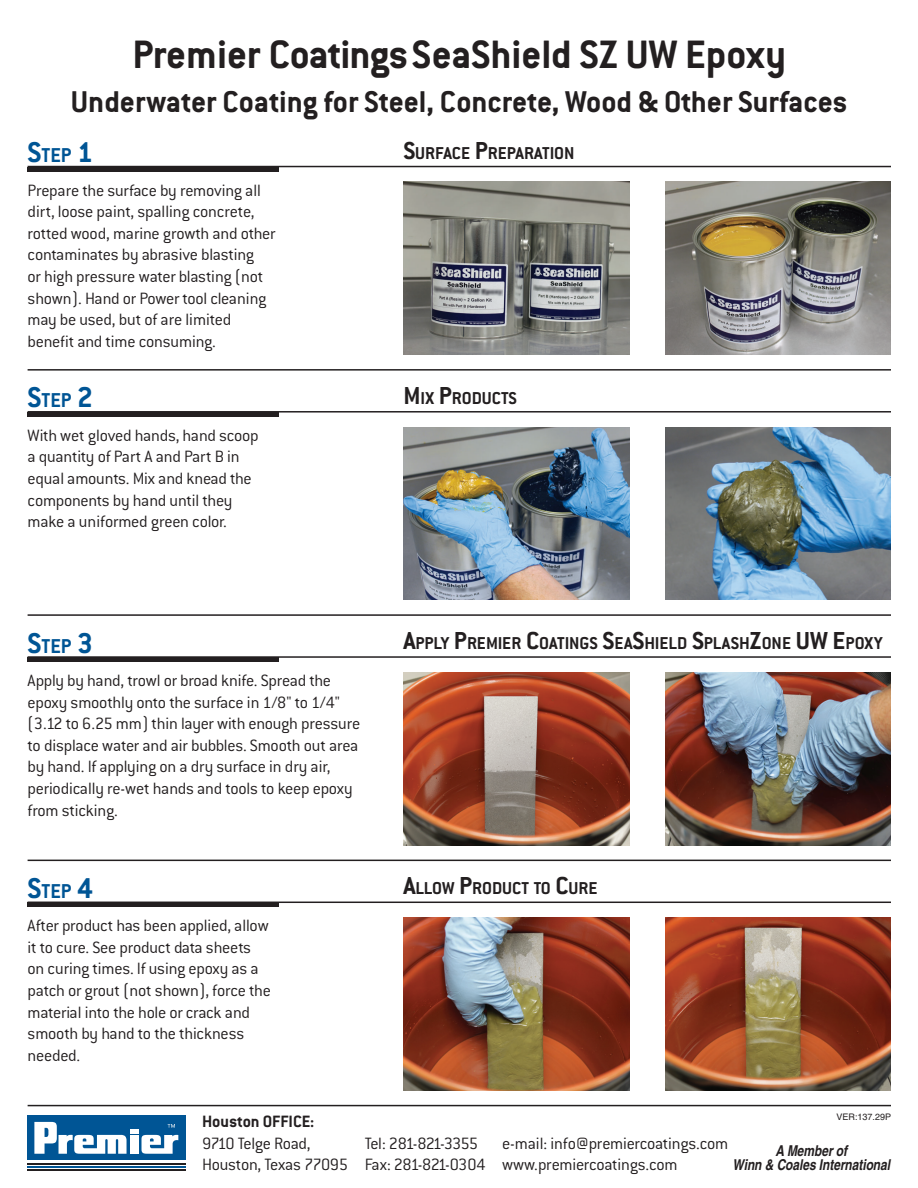
<style>
.page{position:relative;width:918px;height:1188px;background:#fff}
.page>*{position:absolute;margin:0;border:0;box-sizing:border-box;transform-origin:0 0}
.t1{font:700 43.5px "Conduit ITC";color:#231f20}
.t2{font:700 33px "Conduit ITC";color:#231f20}
.t3{font:700 22.05px "Conduit ITC";color:#005595}
.t4{font:700 18.9px "Conduit ITC";color:#231f20}
.t5{font:300 18px/21.6px "Conduit ITC";letter-spacing:-.015em;color:#231f20}
.t6{font:300 18px/21.6px "Conduit ITC";letter-spacing:-.04em;color:#231f20}
.t7{font:700 18px "Conduit ITC";color:#231f20}
.t8{font:italic 700 15px "Helvetica";letter-spacing:-.005em;color:#231f20;scale:.8 1}
.t9{font:9px "Helvetica";color:#231f20}
.s1{font-size:31.5px}
.s2{font-size:27px}
</style>
<div class="page">
<hr style="left:28px;top:166px;width:863px;height:1px;background:#231f20">
<hr style="left:28px;top:369px;width:863px;height:2px;background:#231f20">
<div style="left:28px;top:167px;width:251px;height:5px;background:#231f20"></div>
<img style="left:403px;top:182px;width:226px;height:173px">
<img style="left:665px;top:182px;width:226px;height:173px">
<hr style="left:28px;top:411px;width:863px;height:2px;background:#231f20">
<hr style="left:28px;top:614px;width:863px;height:2px;background:#231f20">
<div style="left:28px;top:412px;width:251px;height:5px;background:#231f20"></div>
<img style="left:403px;top:427px;width:226px;height:173px">
<img style="left:665px;top:427px;width:226px;height:173px">
<hr style="left:28px;top:656px;width:863px;height:2px;background:#231f20">
<hr style="left:28px;top:860px;width:863px;height:1px;background:#231f20">
<div style="left:28px;top:657px;width:251px;height:5px;background:#231f20"></div>
<img style="left:403px;top:672px;width:226px;height:173px">
<img style="left:665px;top:672px;width:226px;height:173px">
<hr style="left:28px;top:902px;width:863px;height:1px;background:#231f20">
<hr style="left:28px;top:903px;width:251px;height:4px;background:#231f20">
<img style="left:403px;top:918px;width:226px;height:172px">
<img style="left:665px;top:918px;width:226px;height:172px">
<hr style="left:28px;top:1105px;width:863px;height:1px;background:#231f20">
<hr style="left:27px;top:1163px;width:159px;height:1px;background:#231f20">
<hr style="left:27px;top:1166px;width:159px;height:1px;background:#005595">
<hr style="left:27px;top:1169px;width:159px;height:1px;background:#231f20">
<div style="left:27px;top:1116px;width:159px;height:44px;background:#005595"></div>
<svg style="left:34px;top:1122px;width:144px;height:32px"></svg>
<h1 class="t1" style="left:132px;top:37px;width:655px">Premier Coatings SeaShield SZ UW Epoxy</h1>
<h2 class="t2" style="left:71px;top:88px;width:778px">Underwater Coating for Steel, Concrete, Wood &amp; Other Surfaces</h2>
<p class="t3" style="left:28px;top:146px;width:67px"><span class="s1">S</span>TEP <span class="s1">1</span></p>
<p class="t4" style="left:403px;top:145px;width:173px"><span class="s2">S</span>URFACE <span class="s2">P</span>REPARATION</p>
<p class="t5" style="left:28px;top:180px;width:249px">Prepare the surface by removing all dirt, loose paint, spalling concrete, rotted wood, marine growth and other contaminates by abrasive blasting<br>or high pressure water blasting (not shown). Hand or Power tool cleaning may be used, but of are limited benefit and time consuming.</p>
<p class="t3" style="left:28px;top:391px;width:67px"><span class="s1">S</span>TEP <span class="s1">2</span></p>
<p class="t4" style="left:403px;top:390px;width:115px"><span class="s2">M</span>IX <span class="s2">P</span>RODUCTS</p>
<p class="t5" style="left:28px;top:426px;width:233px">With wet gloved hands, hand scoop a quantity of Part A and Part B in equal amounts. Mix and knead the components by hand until they make a uniformed green color.</p>
<p class="t3" style="left:28px;top:637px;width:67px"><span class="s1">S</span>TEP <span class="s1">3</span></p>
<p class="t4" style="left:403px;top:635px;width:481px"><span class="s2">A</span>PPLY <span class="s2">P</span>REMIER <span class="s2">C</span>OATINGS <span class="s2">S</span>EA<span class="s2">S</span>HIELD <span class="s2">S</span>PLASH<span class="s2">Z</span>ONE <span class="s2">UW E</span>POXY</p>
<p class="t5" style="left:28px;top:671px;width:334px">Apply by hand, trowl or broad knife. Spread the epoxy smoothly onto the surface in 1/8" to 1/4" (3.12 to 6.25 mm) thin layer with enough pressure to displace water and air bubbles. Smooth out area by hand. If applying on a dry surface in dry air, periodically re-wet hands and tools to keep epoxy from sticking.</p>
<p class="t3" style="left:28px;top:882px;width:67px"><span class="s1">S</span>TEP <span class="s1">4</span></p>
<p class="t4" style="left:403px;top:881px;width:196px"><span class="s2">A</span>LLOW <span class="s2">P</span>RODUCT TO <span class="s2">C</span>URE</p>
<p class="t5" style="left:28px;top:916px;width:245px">After product has been applied, allow it to cure. See product data sheets on curing times. If using epoxy as a patch or grout (not shown), force the material into the hole or crack and smooth by hand to the thickness needed.</p>
<p class="t9" style="left:837px;top:1114px;width:56px">VER:137.29P</p>
<p class="t7" style="left:202px;top:1114px;width:114px">Houston OFFICE:</p>
<p class="t5" style="left:202px;top:1134px;width:147px">9710 Telge Road,<br>Houston, Texas 77095</p>
<p class="t6" style="left:365px;top:1134px;width:123px">Tel: 281-821-3355<br>Fax: 281-821-0304</p>
<p class="t5" style="left:502px;top:1134px;width:228px">e-mail: info@premiercoatings.com www.premiercoatings.com</p>
<p class="t8" style="left:776px;top:1145px;width:91px">A Member of</p>
<p class="t8" style="left:733px;top:1160px;width:198px">Winn &amp; Coales International</p>
</div>
